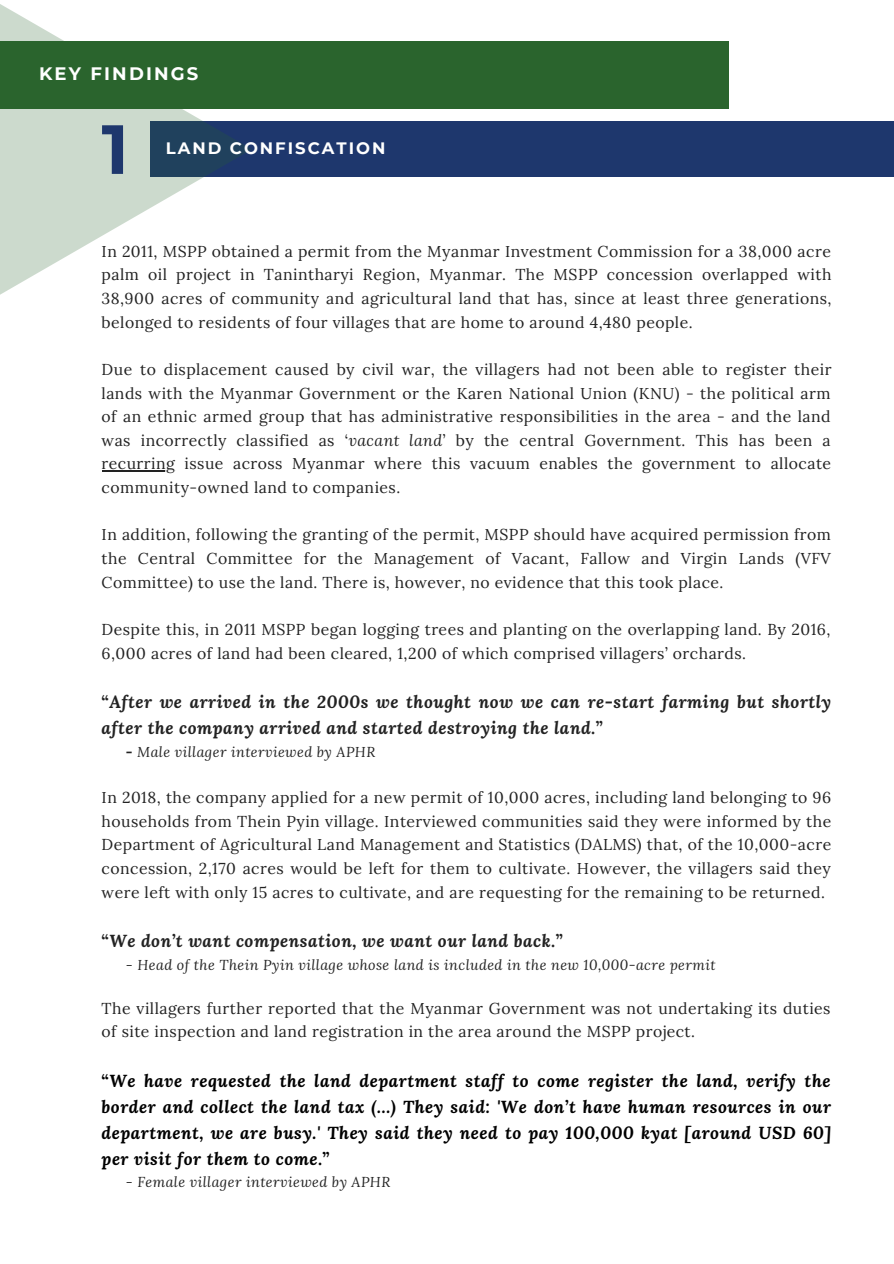
<style>
.page{position:relative;width:894px;height:1264px;background:#fff}
.page>*{position:absolute;margin:0;border:0;box-sizing:border-box;transform-origin:0 0}
.t1{font:700 69.45px "Montserrat";color:#1e376d}
.t2{font:700 18px "Montserrat";letter-spacing:.12em;color:#fff}
.t3{font:italic 700 17.25px/26px "Lora";letter-spacing:.03em;color:#000;text-align:justify}
.t4{font:italic 700 17.25px/26px "Lora";letter-spacing:.03em;color:#222}
.t5{font:700 16.5px "Montserrat";letter-spacing:.12em;color:#fff}
.t6{font:15.75px/23.7px "Lora";letter-spacing:.03em;color:#222;text-align:justify}
.t7{font:italic 14.25px "Lora";letter-spacing:.03em;color:#222}
.s1{font-style:italic}
.s2{font-style:normal}
.s3{font-weight:700}
</style>
<div class="page">
<div style="left:0;top:41px;width:728px;height:68px;background:#2a642d"></div>
<div style="left:150px;top:121px;width:743px;height:56px;background:#1e376d"></div>
<hr style="left:101px;top:470px;width:74px;height:2px;background:#222">
<svg style="left:0;top:4px;width:251px;height:291px"></svg>
<p class="t2" style="left:39px;top:63px;width:161px">KEY FINDINGS</p>
<p class="t1" style="left:101px;top:107px;width:29px">1</p>
<p class="t5" style="left:166px;top:138px;width:221px">LAND CONFISCATION</p>
<p class="t6" style="left:101px;top:239px;width:731px">In 2011, MSPP obtained a permit from the Myanmar Investment Commission for a 38,000 acre palm oil project in Tanintharyi Region, Myanmar. The MSPP concession overlapped with 38,900 acres of community and agricultural land that has, since at least three generations, belonged to residents of four villages that are home to around 4,480 people.</p>
<p class="t6" style="left:101px;top:357px;width:731px">Due to displacement caused by civil war, the villagers had not been able to register their lands with the Myanmar Government or the Karen National Union (KNU) - the political arm of an ethnic armed group that has administrative responsibilities in the area - and the land was incorrectly classified as ‘<span class="s1">vacant land</span>’ by the central Government. This has been a recurring issue across Myanmar where this vacuum enables the government to allocate community-owned land to companies.</p>
<p class="t6" style="left:101px;top:523px;width:730px">In addition, following the granting of the permit, MSPP should have acquired permission from the Central Committee for the Management of Vacant, Fallow and Virgin Lands (VFV Committee) to use the land. There is, however, no evidence that this took place.</p>
<p class="t6" style="left:101px;top:617px;width:730px">Despite this, in 2011 MSPP began logging trees and planting on the overlapping land. By 2016,<br>6,000 acres of land had been cleared, 1,200 of which comprised villagers’ orchards.</p>
<p class="t4" style="left:101px;top:688px;width:731px"><span class="s2">“</span>After we arrived in the 2000s we thought now we can re-start farming but shortly after the company arrived and started destroying the land<span class="s2">.”</span></p>
<p class="t7" style="left:126px;top:742px;width:251px"><span class="s3">-</span> Male villager interviewed by APHR</p>
<p class="t6" style="left:101px;top:785px;width:731px">In 2018, the company applied for a new permit of 10,000 acres, including land belonging to 96 households from Thein Pyin village. Interviewed communities said they were informed by the Department of Agricultural Land Management and Statistics (DALMS) that, of the 10,000-acre concession, 2,170 acres would be left for them to cultivate. However, the villagers said they were left with only 15 acres to cultivate, and are requesting for the remaining to be returned.</p>
<p class="t4" style="left:101px;top:927px;width:462px"><span class="s2">“</span>We don’t want compensation, we want our land back<span class="s2">.”</span></p>
<p class="t7" style="left:126px;top:954px;width:591px"><span class="s2">-</span> Head of the Thein Pyin village whose land is included in the new 10,000-acre permit</p>
<p class="t6" style="left:101px;top:995px;width:730px">The villagers further reported that the Myanmar Government was not undertaking its duties of site inspection and land registration in the area around the MSPP project.</p>
<p class="t3" style="left:101px;top:1067px;width:731px"><span class="s2">“</span>We have requested the land department staff to come register the land, verify the border and collect the land tax (...) They said: 'We don’t have human resources in our department, we are busy.' They said they need to pay 100,000 kyat [around USD 60] per visit for them to come<span class="s2">.”</span></p>
<p class="t7" style="left:126px;top:1172px;width:266px"><span class="s2">-</span> Female villager interviewed by APHR</p>
</div>
